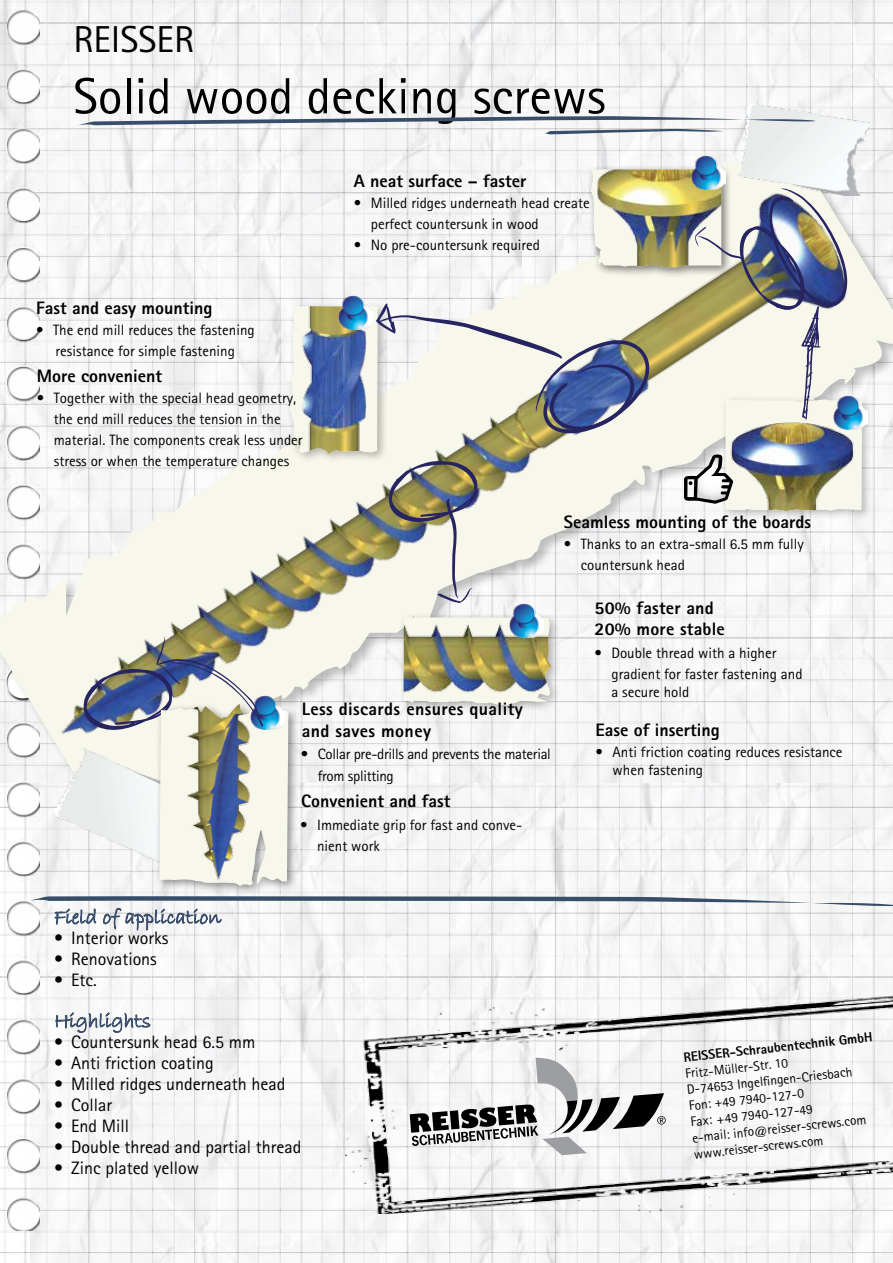
<style>
.page{position:relative;width:893px;height:1263px;background:#fff}
.page>*{position:absolute;margin:0;border:0;box-sizing:border-box;transform-origin:0 0}
.t1{font:51px "AT Rotis Sans Serif";color:#000}
.t2{font:37.5px "AT Rotis Sans Serif";color:#000}
.t3{font:18px "AT Rotis Sans Serif";color:#000}
.t4{font:800 18px/21.6px "AT Rotis Sans Serif";color:#000}
.t5{font:800 18px/21.6px "AT Rotis Sans Serif";letter-spacing:.02em;color:#000}
.t6{font:15px/21px "AT Rotis Sans Serif";color:#000}
.t7{font:15px/21.6px "AT Rotis Sans Serif";letter-spacing:-.02em;color:#000}
.t8{font:13.5px/16.2px "AT Rotis Sans Serif";color:#000}
.t9{font:800 13.5px "AT Rotis Sans Serif";color:#000}
</style>
<div class="page">
<img style="left:0;top:0;width:893px;height:1263px">
<img style="left:7px;top:9px;width:33px;height:1223px">
<img style="left:0;top:138px;width:893px;height:729px">
<img style="left:737px;top:104px;width:132px;height:92px">
<img style="left:54px;top:748px;width:29px;height:116px">
<img style="left:346px;top:991px;width:547px;height:223px">
<svg style="left:61px;top:116px;width:793px;height:19px"></svg>
<div style="left:720px;top:392px;width:153px;height:130px;background:#000;opacity:.24"></div>
<div style="left:285px;top:301px;width:104px;height:163px;background:#f7f7f5"></div>
<div style="left:154px;top:700px;width:145px;height:196px;background:#000;opacity:.43"></div>
<svg style="left:83px;top:637px;width:205px;height:250px;background:#c7cac7"></svg>
<img style="left:862px;top:395px;width:5px;height:35px">
<div style="left:586px;top:164px;width:147px;height:114px;background:#000;opacity:.5"></div>
<img style="left:692px;top:155px;width:33px;height:14px">
<div style="left:398px;top:612px;width:164px;height:104px;background:#000;opacity:.29"></div>
<img style="left:403px;top:617px;width:149px;height:90px">
<img style="left:510px;top:603px;width:34px;height:34px">
<svg style="left:10px;top:896px;width:883px;height:37px"></svg>
<svg style="left:55px;top:999px;width:96px;height:39px"></svg>
<img style="left:288px;top:169px;width:574px;height:434px">
<h2 class="t2" style="left:73px;top:17px;width:122px">REISSER</h2>
<h1 class="t1" style="left:73px;top:66px;width:534px">Solid wood decking screws</h1>
<p class="t4" style="left:36px;top:297px;width:178px">Fast and easy mounting</p>
<p class="t6" style="left:36px;top:320px;width:220px;text-align:center">• The end mill reduces the fastening resistance for simple fastening</p>
<p class="t4" style="left:37px;top:365px;width:127px">More convenient</p>
<p class="t6" style="left:54px;top:387px;width:250px;text-indent:-17px">• Together with the special head geometry, the end mill reduces the tension in the material. The components creak less under stress or when the temperature changes</p>
<p class="t4" style="left:354px;top:169px;width:174px">A neat surface – faster</p>
<p class="t6" style="left:371px;top:192px;width:221px;text-indent:-17px">• Milled ridges underneath head create perfect countersunk in wood</p>
<p class="t6" style="left:354px;top:234px;width:188px">• No pre-countersunk required</p>
<p class="t4" style="left:564px;top:511px;width:249px">Seamless mounting of the boards</p>
<p class="t6" style="left:581px;top:533px;width:225px;text-indent:-17px">• Thanks to an extra-small 6.5 mm fully countersunk head</p>
<p class="t4" style="left:594px;top:596px;width:132px">50% faster and<br>20% more stable</p>
<p class="t6" style="left:611px;top:642px;width:193px;text-indent:-17px">• Double thread with a higher gradient for faster fastening and</p>
<p class="t6" style="left:611px;top:681px;width:79px">a secure hold</p>
<p class="t5" style="left:302px;top:698px;width:223px">Less discards ensures quality and saves money</p>
<p class="t7" style="left:318px;top:743px;width:235px;text-indent:-17px">• Collar pre-drills and prevents the material from splitting</p>
<p class="t3" style="left:54px;top:927px;width:116px">• Interior works</p>
<p class="t3" style="left:54px;top:948px;width:104px">• Renovations</p>
<p class="t3" style="left:54px;top:969px;width:44px">• Etc.</p>
<p class="t4" style="left:301px;top:790px;width:151px">Convenient and fast</p>
<p class="t6" style="left:317px;top:814px;width:207px;text-indent:-17px">• Immediate grip for fast and conve&shy;nient work</p>
<p class="t3" style="left:54px;top:1031px;width:203px">• Countersunk head 6.5 mm</p>
<p class="t3" style="left:54px;top:1052px;width:161px">• Anti friction coating</p>
<p class="t3" style="left:54px;top:1073px;width:233px">• Milled ridges underneath head</p>
<p class="t3" style="left:54px;top:1094px;width:60px">• Collar</p>
<p class="t3" style="left:54px;top:1115px;width:77px">• End Mill</p>
<p class="t3" style="left:54px;top:1136px;width:249px">• Double thread and partial thread</p>
<p class="t3" style="left:54px;top:1157px;width:147px">• Zinc plated yellow</p>
<p class="t4" style="left:596px;top:719px;width:126px">Ease of inserting</p>
<p class="t6" style="left:613px;top:743px;width:231px;line-height:18px;text-indent:-17px">• Anti friction coating reduces resistance when fastening</p>
<p class="t9" style="left:683px;top:1048px;width:192px;rotate:-6deg">Reisser -Schraubentechnik GmbH</p>
<p class="t8" style="left:684px;top:1065px;width:177px;rotate:-6deg">Fritz-Müller-Str. 10<br>D-74653 Ingelfi ngen-Criesbach<br>Fon: +49 7940-127-0<br>Fax: +49 7940-127-49<br>e-mail: info@reisser-screws.com www.reisser-screws.com</p>
</div>
